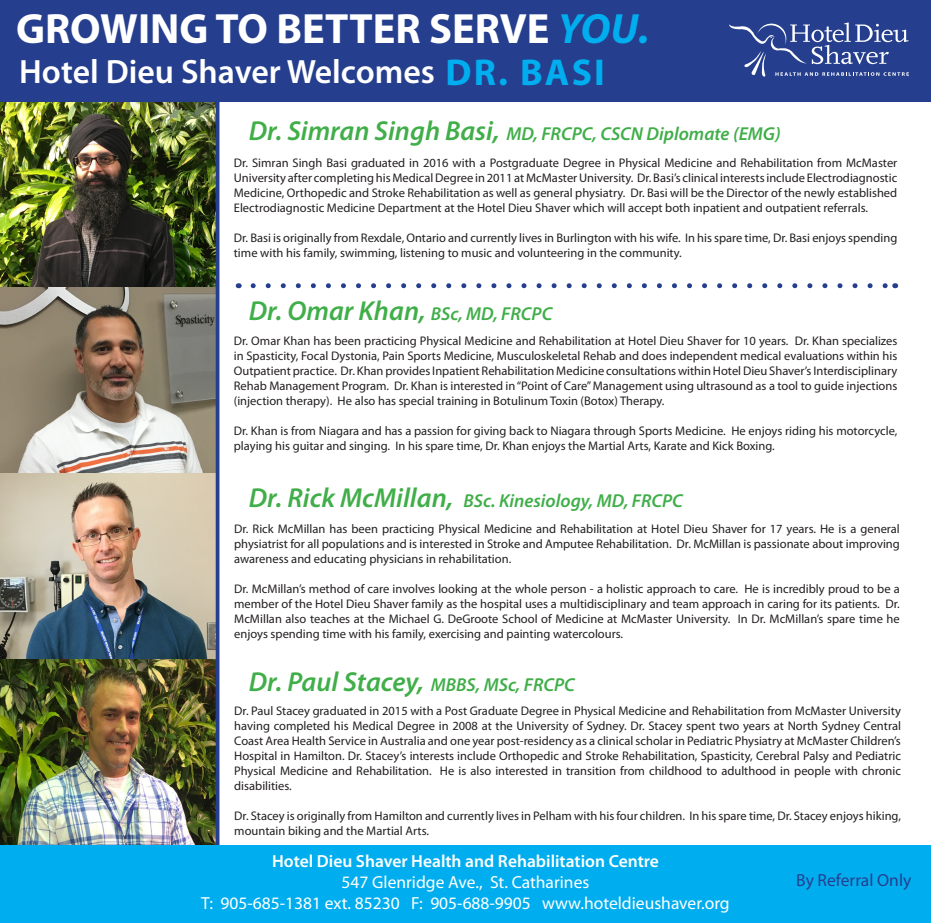
<style>
.page{position:relative;width:931px;height:923px;background:#fff}
.page>*{position:absolute;margin:0;border:0;box-sizing:border-box;transform-origin:0 0}
.t1{font:700 42.5px "Myriad Pro";color:#fff}
.t2{font:700 37.5px "Myriad Pro";letter-spacing:.06em;color:#00aeef}
.t3{font:600 33.75px "Myriad Pro";color:#fff}
.t4{font:italic 600 27.5px "Myriad Pro";color:#40ae49}
.t5{font:italic 600 18.75px "Myriad Pro";color:#40ae49}
.t6{font:17.5px "Myriad Pro";color:#fff}
.t7{font:600 17.5px "Myriad Pro";color:#fff}
.t8{font:17.5px "Myriad Pro";color:#253f8e}
.t9{font:12.5px/15px "Myriad Pro";color:#231f20;text-align:justify}
.s1{font-style:italic;color:#00aeef}
.s2{font-size:27.5px}
.s3{font-size:18.75px}
</style>
<div class="page">
<img style="left:0;top:286px;width:216px;height:559px">
<img style="left:0;top:102px;width:216px;height:184px">
<div style="left:0;top:0;width:931px;height:102px;background:#253f8e"></div>
<svg style="left:729px;top:22px;width:180px;height:55px"></svg>
<svg style="left:253px;top:283px;width:634px;height:5px"></svg>
<hr style="left:216px;top:95px;width:3px;height:791px;background:#253f8e">
<div style="left:0;top:845px;width:931px;height:77px;background:#00aeef"></div>
<p class="t1" style="left:16px;top:1px;width:635px">GROWING TO BETTER SERVE <span class="s1">YOU.</span></p>
<p class="t3" style="left:19px;top:50px;width:417px">Hotel Dieu Shaver Welcomes</p>
<p class="t2" style="left:445px;top:48px;width:161px">DR. BASI</p>
<p class="t5" style="left:249px;top:122px;width:533px"><span class="s2">Dr. Simran Singh Basi,</span> MD, FRCPC, CSCN Diplomate (EMG)</p>
<p class="t9" style="left:234px;top:155px;width:665px">Dr. Simran Singh Basi graduated in 2016 with a Postgraduate Degree in Physical Medicine and Rehabilitation from McMaster University after completing his Medical Degree in 2011 at McMaster University. Dr. Basi’s clinical interests include Electrodiagnostic Medicine, Orthopedic and Stroke Rehabilitation as well as general physiatry. Dr. Basi will be the Director of the newly established Electrodiagnostic Medicine Department at the Hotel Dieu Shaver which will accept both inpatient and outpatient referrals.</p>
<p class="t9" style="left:234px;top:230px;width:665px">Dr. Basi is originally from Rexdale, Ontario and currently lives in Burlington with his wife. In his spare time, Dr. Basi enjoys spending time with his family, swimming, listening to music and volunteering in the community.</p>
<p class="t4" style="left:249px;top:293px;width:305px">Dr. Omar Khan, <span class="s3">BSc, MD, FRCPC</span></p>
<p class="t9" style="left:234px;top:332px;width:665px">Dr. Omar Khan has been practicing Physical Medicine and Rehabilitation at Hotel Dieu Shaver for 10 years. Dr. Khan specializes in Spasticity, Focal Dystonia, Pain Sports Medicine, Musculoskeletal Rehab and does independent medical evaluations within his Outpatient practice. Dr. Khan provides Inpatient Rehabilitation Medicine consultations within Hotel Dieu Shaver’s Interdisciplinary Rehab Management Program. Dr. Khan is interested in “Point of Care” Management using ultrasound as a tool to guide injections (injection therapy). He also has special training in Botulinum Toxin (Botox) Therapy.</p>
<p class="t9" style="left:234px;top:422px;width:665px">Dr. Khan is from Niagara and has a passion for giving back to Niagara through Sports Medicine. He enjoys riding his motorcycle, playing his guitar and singing. In his spare time, Dr. Khan enjoys the Martial Arts, Karate and Kick Boxing.</p>
<p class="t5" style="left:249px;top:489px;width:435px"><span class="s2">Dr. Rick McMillan,</span> BSc. Kinesiology, MD, FRCPC</p>
<p class="t9" style="left:234px;top:521px;width:667px">Dr. Rick McMillan has been practicing Physical Medicine and Rehabilitation at Hotel Dieu Shaver for 17 years. He is a general physiatrist for all populations and is interested in Stroke and Amputee Rehabilitation. Dr. McMillan is passionate about improving awareness and educating physicians in rehabilitation.</p>
<p class="t9" style="left:234px;top:581px;width:667px">Dr. McMillan’s method of care involves looking at the whole person - a holistic approach to care. He is incredibly proud to be a member of the Hotel Dieu Shaver family as the hospital uses a multidisciplinary and team approach in caring for its patients. Dr.<br>McMillan also teaches at the Michael G. DeGroote School of Medicine at McMaster University. In Dr. McMillan’s spare time he enjoys spending time with his family, exercising and painting watercolours.</p>
<p class="t4" style="left:249px;top:664px;width:327px">Dr. Paul Stacey, <span class="s3">MBBS, MSc, FRCPC</span></p>
<p class="t9" style="left:234px;top:702px;width:668px">Dr. Paul Stacey graduated in 2015 with a Post Graduate Degree in Physical Medicine and Rehabilitation from McMaster University having completed his Medical Degree in 2008 at the University of Sydney. Dr. Stacey spent two years at North Sydney Central Coast Area Health Service in Australia and one year post-residency as a clinical scholar in Pediatric Physiatry at McMaster Children’s Hospital in Hamilton. Dr. Stacey’s interests include Orthopedic and Stroke Rehabilitation, Spasticity, Cerebral Palsy and Pediatric Physical Medicine and Rehabilitation. He is also interested in transition from childhood to adulthood in people with chronic disabilities.</p>
<p class="t9" style="left:234px;top:807px;width:668px">Dr. Stacey is originally from Hamilton and currently lives in Pelham with his four children. In his spare time, Dr. Stacey enjoys hiking, mountain biking and the Martial Arts.</p>
<p class="t7" style="left:272px;top:849px;width:388px">Hotel Dieu Shaver Health and Rehabilitation Centre</p>
<p class="t6" style="left:341px;top:870px;width:249px">547 Glenridge Ave., St. Catharines</p>
<p class="t6" style="left:201px;top:891px;width:530px">T: 905-685-1381 ext. 85230 F: 905-688-9905 www.hoteldieushaver.org</p>
<p class="t8" style="left:796px;top:869px;width:117px">By Referral Only</p>
</div>
